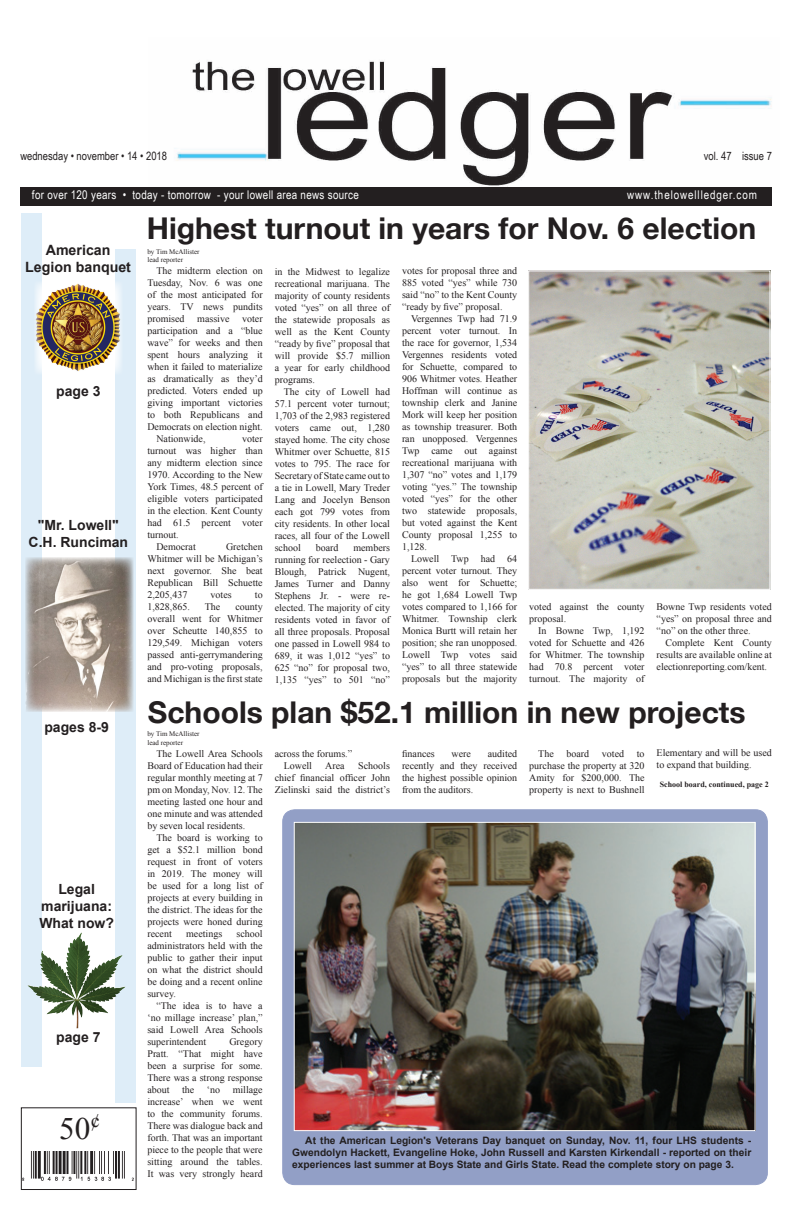
<style>
.page{position:relative;width:792px;height:1224px;background:#fff}
.page>*{position:absolute;margin:0;border:0;box-sizing:border-box;transform-origin:0 0}
.t1{font:31.2px "Times New Roman";color:#231f20}
.t2{font:700 30px "Helvetica Neue";color:#231f20}
.t3{font:700 14.2px/17px "Arial";color:#231f20;text-align:center}
.t4{font:700 14px/16.8px "Arial";color:#231f20;text-align:center}
.t5{font:12px "Arial Narrow";letter-spacing:.025em;color:#fff}
.t6{font:12px "Arial Narrow";letter-spacing:.075em;color:#fff}
.t7{font:11.5px "Arial Narrow";color:#231f20}
.t8{font:700 10.2px/12.2px "Arial";color:#231f20;text-align:justify}
.t9{font:10px/12px "Times New Roman";color:#231f20;text-align:justify}
.t10{font:700 8px "Times New Roman";color:#231f20}
.t11{font:7px/8.4px "Times New Roman";color:#231f20}
</style>
<div class="page">
<div style="left:283px;top:810px;width:484px;height:375px;background:#929fc6;border-radius:12px"></div>
<img style="left:176px;top:60px;width:596px;height:127px">
<div style="left:20px;top:187px;width:752px;height:18px;background:#231f20"></div>
<div style="left:21px;top:213px;width:20px;height:854px;background:#deedf8"></div>
<div style="left:115px;top:249px;width:20px;height:854px;background:#deedf8"></div>
<img style="left:23px;top:1152px;width:110px;height:29px">
<div style="left:21px;top:1107px;width:116px;height:83px;border:1px solid #231f20"></div>
<img style="left:530px;top:273px;width:238px;height:315px">
<div style="left:528px;top:271px;width:242px;height:319px;border:1px solid #fff"></div>
<img style="left:296px;top:824px;width:458px;height:305px">
<div style="left:294px;top:822px;width:462px;height:309px;border:1px solid #fff"></div>
<img style="left:35px;top:281px;width:86px;height:94px">
<img style="left:26px;top:557px;width:107px;height:155px">
<img style="left:40px;top:933px;width:41px;height:45px">
<p class="t7" style="left:20px;top:147px;width:148px">wednesday • november • 14 • 2018</p>
<p class="t7" style="left:704px;top:147px;width:70px">vol. 47 issue 7</p>
<p class="t5" style="left:32px;top:186px;width:328px">for over 120 years • today - tomorrow - your lowell area news source</p>
<p class="t6" style="left:627px;top:186px;width:131px">www.thelowellledger.com</p>
<h3 class="t3" style="left:25px;top:242px;width:107px">American<br>Legion banquet</h3>
<h3 class="t4" style="left:56px;top:384px;width:46px">page 3</h3>
<h3 class="t4" style="left:29px;top:517px;width:101px">"Mr. Lowell"<br>C.H. Runciman</h3>
<h3 class="t4" style="left:44px;top:719px;width:66px">pages 8-9</h3>
<h3 class="t4" style="left:39px;top:882px;width:76px">Legal marijuana:<br>What now?</h3>
<h3 class="t4" style="left:56px;top:1029px;width:46px">page 7</h3>
<h1 class="t1" style="left:59px;top:1107px;width:43px">50<sup>¢</sup></h1>
<h2 class="t2" style="left:147px;top:205px;width:611px">Highest turnout in years for Nov. 6 election</h2>
<p class="t11" style="left:147px;top:247px;width:54px">by Tim McAllister lead reporter</p>
<p class="t9" style="left:147px;top:265px;width:117px;text-indent:9px">The midterm election on Tuesday, Nov. 6 was one of the most anticipated for years. TV news pundits promised</p>
<p class="t9" style="left:402px;top:265px;width:117px">votes for proposal three and 885 voted “yes” while 730 said “no” to the Kent County “ready by five” proposal.</p>
<p class="t9" style="left:402px;top:313px;width:117px;text-indent:9px">Vergennes Twp had 71.9 percent voter turnout. In the race for governor, 1,534<br>Vergennes residents voted for Schuette, compared to 906 Whitmer votes. Heather Hoffman will continue as township clerk and Janine Mork will keep her position as township treasurer. Both ran unopposed. Vergennes Twp came out against recreational marijuana with 1,307 “no” votes and 1,179 voting “yes.” The township voted “yes” for the other two statewide proposals, but voted against the Kent County proposal 1,255 to 1,128.</p>
<p class="t9" style="left:402px;top:553px;width:117px;text-indent:9px">Lowell Twp had 64 percent voter turnout. They also went for Schuette; he got 1,684 Lowell Twp votes compared to 1,166 for Whitmer. Township clerk Monica Burtt will retain her position; she ran unopposed.<br>Lowell Twp votes said “yes” to all three statewide proposals but the majority</p>
<p class="t9" style="left:275px;top:265px;width:117px">in the Midwest to legalize recreational marijuana. The majority of county residents voted “yes” on all three of the statewide proposals as well as the Kent County “ready by five” proposal that will provide $5.7 million a year for early childhood programs.</p>
<p class="t9" style="left:275px;top:385px;width:117px;text-indent:9px">The city of Lowell had 57.1 percent voter turnout; 1,703 of the 2,983 registered voters came out, 1,280 stayed home. The city chose Whitmer over Schuette, 815 votes to 795. The race for Secretary of State came out to a tie in Lowell, Mary Treder Lang and Jocelyn Benson each got 799 votes from city residents. In other local races, all four of the Lowell school</p>
<p class="t9" style="left:197px;top:313px;width:34px">massive</p>
<p class="t9" style="left:242px;top:313px;width:22px">voter</p>
<p class="t9" style="left:147px;top:325px;width:117px">participation and a “blue</p>
<p class="t9" style="left:147px;top:337px;width:117px">wave” for weeks and then</p>
<p class="t9" style="left:147px;top:349px;width:117px">spent hours analyzing it</p>
<p class="t9" style="left:147px;top:361px;width:117px">when it failed to materialize</p>
<p class="t9" style="left:147px;top:373px;width:117px">as dramatically as they’d</p>
<p class="t9" style="left:147px;top:385px;width:117px">predicted. Voters ended up</p>
<p class="t9" style="left:147px;top:397px;width:117px">giving important victories</p>
<p class="t9" style="left:147px;top:409px;width:117px">to both Republicans and</p>
<p class="t9" style="left:147px;top:421px;width:117px">Democrats on election night.</p>
<p class="t9" style="left:156px;top:433px;width:51px">Nationwide,</p>
<p class="t9" style="left:242px;top:433px;width:22px">voter</p>
<p class="t9" style="left:147px;top:445px;width:117px">turnout was higher than</p>
<p class="t9" style="left:147px;top:457px;width:117px">any midterm election since</p>
<p class="t9" style="left:147px;top:469px;width:117px">1970. According to the New</p>
<p class="t9" style="left:147px;top:481px;width:117px">York Times, 48.5 percent of</p>
<p class="t9" style="left:147px;top:493px;width:117px">eligible voters participated</p>
<p class="t9" style="left:147px;top:505px;width:117px">in the election. Kent County</p>
<p class="t9" style="left:147px;top:517px;width:117px">had 61.5 percent voter</p>
<p class="t9" style="left:147px;top:529px;width:33px">turnout.</p>
<p class="t9" style="left:156px;top:541px;width:41px">Democrat</p>
<p class="t9" style="left:147px;top:541px;width:117px;text-indent:79px">Gretchen Whitmer will be Michigan’s next governor. She beat Republican Bill Schuette 2,205,437</p>
<p class="t9" style="left:275px;top:541px;width:117px;text-indent:79px">members running for reelection - Gary Blough, Patrick Nugent, James Turner and Danny Stephens Jr. - were re&shy;elected. The majority of city residents voted in favor of all three proposals. Proposal one passed in Lowell 984 to 689, it was 1,012 “yes” to 625 “no” for proposal two, 1,135 “yes” to 501 “no”</p>
<p class="t9" style="left:316px;top:541px;width:24px">board</p>
<p class="t9" style="left:211px;top:589px;width:23px">votes</p>
<p class="t9" style="left:255px;top:589px;width:9px">to</p>
<p class="t9" style="left:529px;top:601px;width:117px">voted against the county proposal.</p>
<p class="t9" style="left:529px;top:625px;width:117px;text-indent:9px">In Bowne Twp, 1,192 voted for Schuette and 426 for Whitmer. The township had 70.8 percent voter turnout. The majority of</p>
<p class="t9" style="left:657px;top:601px;width:117px">Bowne Twp residents voted “yes” on proposal three and “no” on the other three.</p>
<p class="t9" style="left:657px;top:637px;width:117px;text-indent:9px">Complete Kent County results are available online at electionreporting.com/kent.</p>
<p class="t9" style="left:147px;top:601px;width:44px">1,828,865.</p>
<p class="t9" style="left:205px;top:601px;width:17px">The</p>
<p class="t9" style="left:147px;top:601px;width:117px;text-indent:88px">county overall went for Whitmer over Scheutte 140,855 to 129,549. Michigan voters passed anti-gerrymandering and pro-voting proposals, and Michigan is the first state</p>
<h2 class="t2" style="left:148px;top:689px;width:599px">Schools plan $52.1 million in new projects</h2>
<p class="t11" style="left:147px;top:730px;width:54px">by Tim McAllister lead reporter</p>
<p class="t9" style="left:147px;top:747px;width:117px;text-indent:9px">The Lowell Area Schools Board of Education had their regular monthly meeting at 7 pm on Monday, Nov. 12. The meeting lasted one hour and one minute and was attended by seven local residents.</p>
<p class="t9" style="left:147px;top:831px;width:117px;text-indent:9px">The board is working to get a $52.1 million bond request in front of voters in 2019. The money will be used for a long list of projects at every building in the district. The ideas for the projects were honed during recent</p>
<p class="t9" style="left:529px;top:748px;width:117px;text-indent:107px">to purchase the property at 320<br>Amity for $200,000. The property is next to Bushnell</p>
<p class="t9" style="left:657px;top:746px;width:117px">Elementary and will be used to expand that building.</p>
<p class="t9" style="left:402px;top:748px;width:117px;text-indent:86px">audited recently and they received the highest possible opinion from the auditors.</p>
<p class="t9" style="left:538px;top:748px;width:17px">The</p>
<p class="t9" style="left:566px;top:748px;width:24px">board</p>
<p class="t9" style="left:602px;top:748px;width:24px">voted</p>
<p class="t9" style="left:402px;top:748px;width:34px">finances</p>
<p class="t9" style="left:452px;top:748px;width:21px">were</p>
<p class="t9" style="left:284px;top:748px;width:70px;text-indent:-9px">across the forums.”<br>Lowell</p>
<p class="t9" style="left:275px;top:760px;width:117px;text-indent:84px">Schools chief financial officer John Zielinski said the district’s</p>
<p class="t9" style="left:325px;top:760px;width:21px">Area</p>
<p class="t10" style="left:660px;top:779px;width:110px">School board, continued, page 2</p>
<p class="t9" style="left:147px;top:927px;width:117px;text-indent:89px">school administrators held with the public to gather their input on what the district should be doing and a recent online survey.</p>
<p class="t9" style="left:147px;top:999px;width:117px;text-indent:9px">“The idea is to have a ‘no millage increase’ plan,” said Lowell Area Schools superintendent</p>
<p class="t9" style="left:186px;top:927px;width:38px">meetings</p>
<p class="t9" style="left:147px;top:1035px;width:117px;text-indent:82px">Gregory Pratt. “That might have been a surprise for some.<br>There was a strong response about the</p>
<p class="t9" style="left:147px;top:1083px;width:117px;text-indent:85px">millage increase’ when we went to the community forums.<br>There was dialogue back and forth. That was an important piece to the people that were sitting around the tables.<br>It was very strongly heard</p>
<p class="t9" style="left:207px;top:1083px;width:15px">‘no</p>
<p class="t8" style="left:292px;top:1134px;width:461px;text-indent:13px">At the American Legion's Veterans Day banquet on Sunday, Nov. 11, four LHS students - Gwendolyn Hackett, Evangeline Hoke, John Russell and Karsten Kirkendall - reported on their experiences last summer at Boys State and Girls State. Read the complete story on page 3.</p>
</div>
